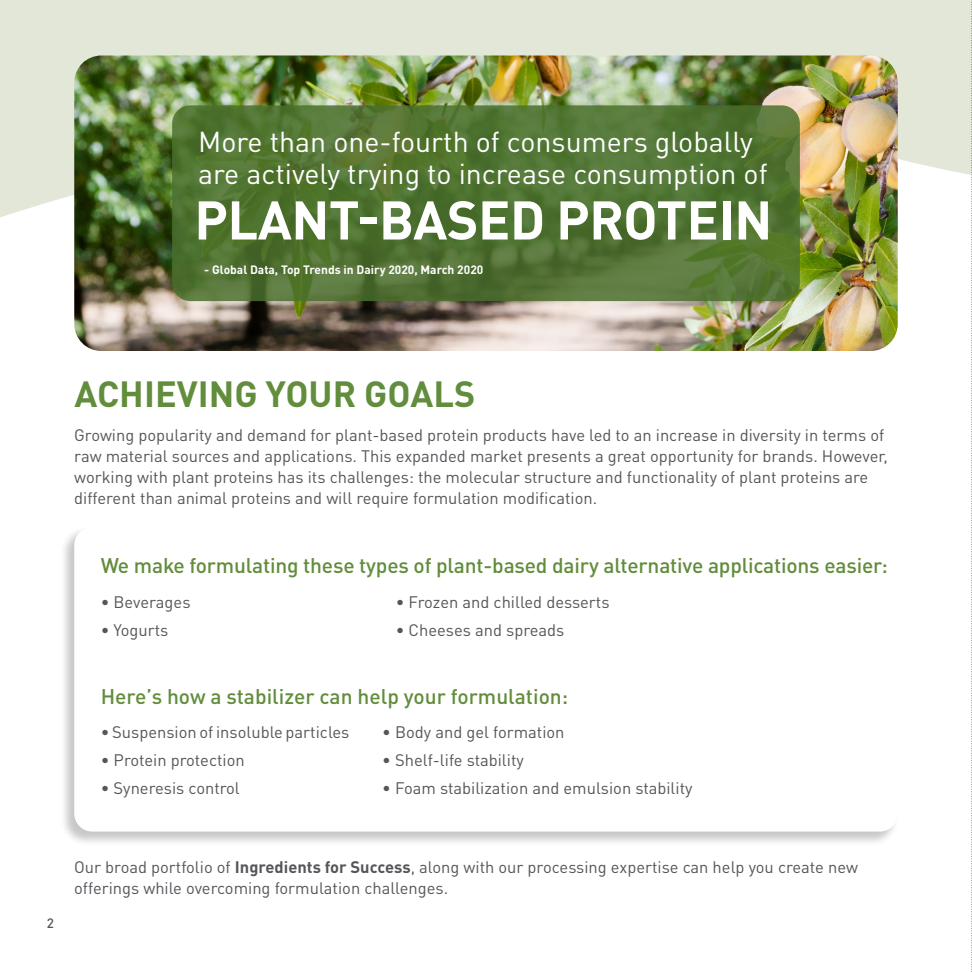
<style>
.page{position:relative;width:972px;height:972px;background:#fff}
.page>*{position:absolute;margin:0;border:0;box-sizing:border-box;transform-origin:0 0}
.t1{font:700 53.55px "DIN Pro";letter-spacing:-.01em;color:#fff}
.headers{font:700 36px "DIN Pro";color:#628d3c}
.t2{font:28.5px/32.4px "DIN Pro";color:#fff}
.t3{font:500 21px "DIN Pro";letter-spacing:-.01em;color:#628d3c}
.t4{font:16.5px/21px "DIN Pro";color:#54565a}
.t5{font:500 13.5px "DIN Pro";color:#54565a}
.t6{font:700 12px "DIN Pro";color:#fff}
.s1{font-weight:700}
</style>
<div class="page">
<div style="left:0;top:0;width:796px;height:218px;background:#e2e7d7"></div>
<div style="left:796px;top:0;width:175px;height:175px;background:#e2e7d7"></div>
<img style="left:74px;top:56px;width:824px;height:295px">
<div style="left:60px;top:526px;width:839px;height:320px;background:#231f20;opacity:.25"></div>
<div style="left:74px;top:527px;width:824px;height:305px;background:#fff;border-radius:18px"></div>
<svg style="left:971px;top:0;width:1px;height:972px"></svg>
<svg style="left:172px;top:105px;width:628px;height:196px"></svg>
<p class="t2" style="left:198px;top:124px;width:571px">More than one-fourth of consumers globally are actively trying to increase consumption of</p>
<p class="t1" style="left:194px;top:178px;width:580px">PLANT-BASED PROTEIN</p>
<p class="t6" style="left:204px;top:260px;width:281px">- Global Data, Top Trends in Dairy 2020, March 2020</p>
<p class="headers" style="left:74px;top:366px;width:402px">ACHIEVING YOUR GOALS</p>
<p class="t4" style="left:74px;top:424px;width:815px">Growing popularity and demand for plant-based protein products have led to an increase in diversity in terms of raw material sources and applications. This expanded market presents a great opportunity for brands. However, working with plant proteins has its challenges: the molecular structure and functionality of plant proteins are different than animal proteins and will require formulation modification.</p>
<p class="t3" style="left:101px;top:549px;width:788px">We make formulating these types of plant-based dairy alternative applications easier:</p>
<p class="t4" style="left:396px;top:591px;width:215px">• Frozen and chilled desserts</p>
<p class="t4" style="left:396px;top:619px;width:170px">• Cheeses and spreads</p>
<p class="t4" style="left:101px;top:591px;width:91px">• Beverages</p>
<p class="t4" style="left:101px;top:619px;width:69px">• Yogurts</p>
<p class="t3" style="left:101px;top:681px;width:469px">Here’s how a stabilizer can help your formulation:</p>
<p class="t4" style="left:382px;top:721px;width:184px">• Body and gel formation</p>
<p class="t4" style="left:382px;top:749px;width:143px">• Shelf-life stability</p>
<p class="t4" style="left:382px;top:776px;width:312px">• Foam stabilization and emulsion stability</p>
<p class="t4" style="left:101px;top:721px;width:250px">• Suspension of insoluble particles</p>
<p class="t4" style="left:101px;top:749px;width:146px">• Protein protection</p>
<p class="t4" style="left:101px;top:776px;width:141px">• Syneresis control</p>
<p class="t5" style="left:47px;top:913px;width:9px">2</p>
<p class="t4" style="left:74px;top:856px;width:785px">Our broad portfolio of <span class="s1">Ingredients for Success</span>, along with our processing expertise can help you create new offerings while overcoming formulation challenges.</p>
</div>
